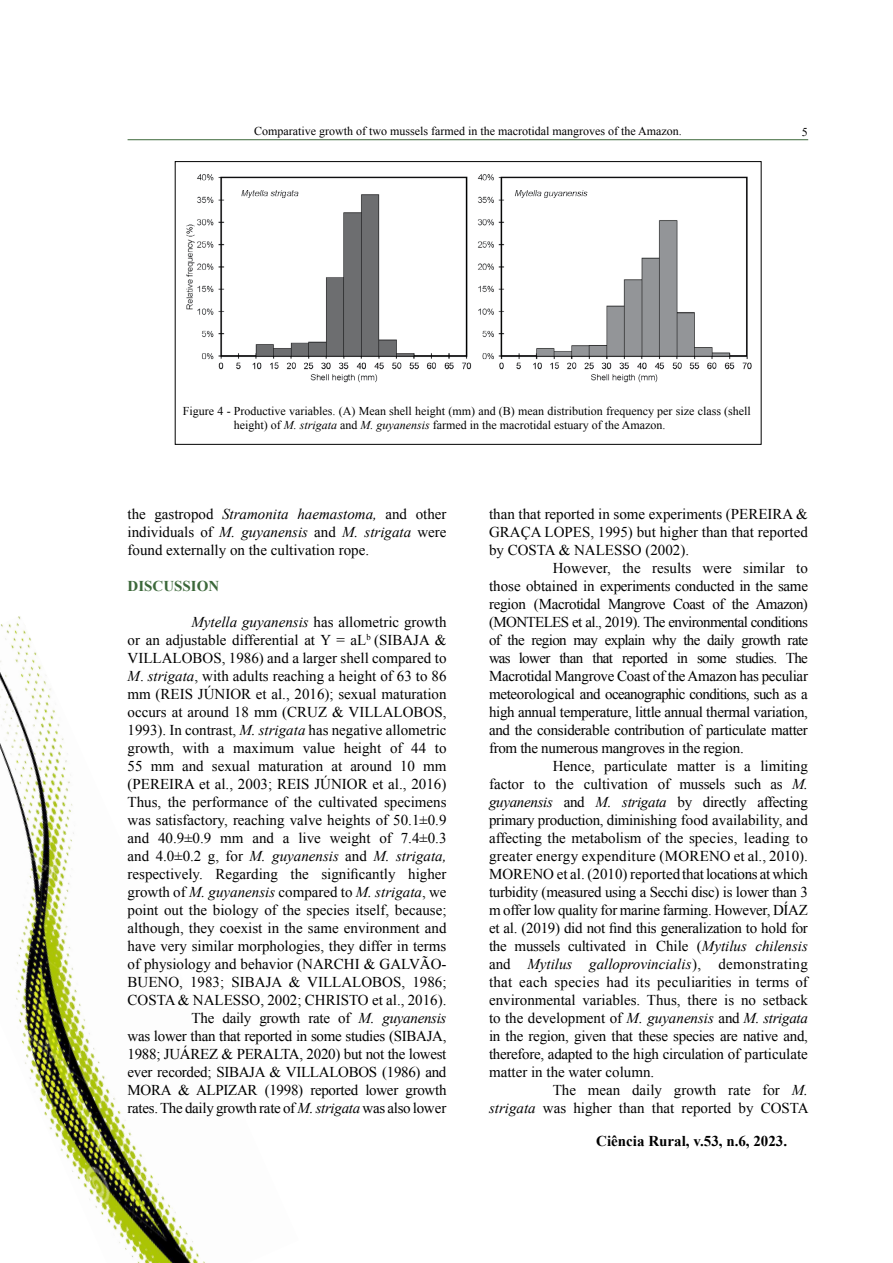
<style>
.page{position:relative;width:893px;height:1263px;background:#fff}
.page>*{position:absolute;margin:0;border:0;box-sizing:border-box;transform-origin:0 0}
.t1{font:15px/18px "Times New Roman";color:#000;text-align:justify}
.t2{font:15px "Times New Roman";letter-spacing:-.02em;color:#000}
.t3{font:15px "Times New Roman";letter-spacing:-.04em;color:#000}
.t4{font:15px "Times New Roman";letter-spacing:.02em;color:#000}
.t5{font:italic 15px "Times New Roman";color:#000}
.t6{font:700 15px "Times New Roman";color:#000}
.t7{font:700 15px "Times New Roman";color:#3c683a}
.t8{font:12px/14.4px "Times New Roman";color:#000}
.s1{font-style:italic}
.s2{font-style:normal}
</style>
<div class="page">
<hr style="left:128px;top:139px;width:680px;height:1px;background:#3c683a">
<img style="left:0;top:616px;width:205px;height:647px">
<img style="left:186px;top:174px;width:566px;height:209px">
<div style="left:175px;top:161px;width:586px;height:284px;border:1px solid #000"></div>
<p class="t8" style="left:254px;top:124px;width:429px">Comparative growth of two mussels farmed in the macrotidal mangroves of the Amazon.</p>
<p class="t8" style="left:802px;top:124px;width:7px">5</p>
<p class="t8" style="left:234px;top:404px;width:519px;text-indent:-51px">Figure 4 - Productive variables. (A) Mean shell height (mm) and (B) mean distribution frequency per size class (shell height) of <span class="s1">M. strigata</span> and <span class="s1">M. guyanensis</span> farmed in the macrotidal estuary of the Amazon.</p>
<p class="t1" style="left:128px;top:504px;width:320px">the gastropod <span class="s1">Stramonita haemastoma,</span> and other individuals of <span class="s1">M. guyanensis</span> and <span class="s1">M. strigata</span> were found externally on the cultivation rope.</p>
<p class="t7" style="left:128px;top:575px;width:93px">DISCUSSION</p>
<p class="t1" style="left:128px;top:612px;width:320px;text-align:right"><span class="s1">Mytella guyanensis</span> has allometric growth<br>or an adjustable differential at Y = aL<sup>b</sup> (SIBAJA &amp; VILLALOBOS, 1986) and a larger shell compared to <span class="s1">M</span>. <span class="s1">strigata</span>, with adults reaching a height of 63 to 86 mm (REIS JÚNIOR et al., 2016); sexual maturation occurs at around 18 mm (CRUZ &amp; VILLALOBOS, 1993). In contrast, <span class="s1">M. strigata</span> has negative allometric growth, with a maximum value height of 44 to 55 mm and sexual maturation at around 10 mm (PEREIRA et al., 2003; REIS JÚNIOR et al., 2016)<br>Thus, the performance of the cultivated specimens was satisfactory, reaching valve heights of 50.1±0.9 and 40.9±0.9 mm and a live weight of 7.4±0.3 and 4.0±0.2 g, for <span class="s1">M. guyanensis</span> and <span class="s1">M. strigata, </span>respectively. Regarding the significantly higher growth of <span class="s1">M. guyanensis</span> compared to <span class="s1">M. strigata</span>, we point out the biology of the species itself, because; although, they coexist in the same environment and have very similar morphologies, they differ in terms of physiology and behavior (NARCHI &amp; GALVÃO-BUENO, 1983; SIBAJA &amp; VILLALOBOS, 1986; COSTA &amp; NALESSO, 2002; CHRISTO et al., 2016).<br>The daily growth rate of <span class="s1">M. guyanensis<br></span>was lower than that reported in some studies (SIBAJA, 1988; JUÁREZ &amp; PERALTA, 2020) but not the lowest ever recorded; SIBAJA &amp; VILLALOBOS (1986) and MORA &amp; ALPIZAR (1998) reported lower growth rates. The daily growth rate of <span class="s1">M. strigata</span> was also lower</p>
<p class="t1" style="left:489px;top:504px;width:320px">than that reported in some experiments (PEREIRA &amp;</p>
<p class="t1" style="left:489px;top:522px;width:320px">GRAÇA LOPES, 1995) but higher than that reported</p>
<p class="t1" style="left:489px;top:540px;width:202px">by COSTA &amp; NALESSO (2002).</p>
<p class="t1" style="left:553px;top:558px;width:257px">However, the results were similar to</p>
<p class="t2" style="left:489px;top:575px;width:320px">those obtained in experiments conducted in the same</p>
<p class="t3" style="left:489px;top:593px;width:320px">region (Macrotidal Mangrove Coast of the Amazon)</p>
<p class="t3" style="left:489px;top:611px;width:320px">(MONTELES et al., 2019). The environmental conditions</p>
<p class="t3" style="left:489px;top:629px;width:320px">of the region may explain why the daily growth rate</p>
<p class="t3" style="left:489px;top:647px;width:320px">was lower than that reported in some studies. The</p>
<p class="t2" style="left:489px;top:665px;width:320px">Macrotidal Mangrove Coast of the Amazon has peculiar</p>
<p class="t3" style="left:489px;top:683px;width:320px">meteorological and oceanographic conditions, such as a</p>
<p class="t2" style="left:489px;top:701px;width:320px">high annual temperature, little annual thermal variation,</p>
<p class="t2" style="left:489px;top:719px;width:320px">and the considerable contribution of particulate matter</p>
<p class="t2" style="left:489px;top:737px;width:256px">from the numerous mangroves in the region.</p>
<p class="t1" style="left:553px;top:756px;width:257px">Hence, particulate matter is a limiting</p>
<p class="t1" style="left:489px;top:774px;width:320px">factor to the cultivation of mussels such as <span class="s1">M.</span></p>
<p class="t2" style="left:489px;top:791px;width:320px"><span class="s1">guyanensis</span> and <span class="s1">M. strigata</span> by directly affecting</p>
<p class="t1" style="left:489px;top:810px;width:320px">primary production, diminishing food availability, and</p>
<p class="t1" style="left:489px;top:828px;width:320px">affecting the metabolism of the species, leading to</p>
<p class="t4" style="left:489px;top:845px;width:320px">greater energy expenditure (MORENO et al., 2010).</p>
<p class="t1" style="left:489px;top:864px;width:320px">MORENO et al. (2010) reported that locations at which</p>
<p class="t2" style="left:489px;top:881px;width:320px">turbidity (measured using a Secchi disc) is lower than 3</p>
<p class="t2" style="left:489px;top:899px;width:320px">m offer low quality for marine farming. However, DÍAZ</p>
<p class="t2" style="left:489px;top:917px;width:320px">et al. (2019) did not find this generalization to hold for</p>
<p class="t2" style="left:489px;top:935px;width:320px">the mussels cultivated in Chile (<span class="s1">Mytilus chilensis</span></p>
<p class="t5" style="left:489px;top:953px;width:320px"><span class="s2">and</span> Mytilus galloprovincialis<span class="s2">), demonstrating</span></p>
<p class="t4" style="left:489px;top:971px;width:320px">that each species had its peculiarities in terms of</p>
<p class="t1" style="left:489px;top:990px;width:320px">environmental variables. Thus, there is no setback</p>
<p class="t5" style="left:489px;top:1007px;width:320px"><span class="s2">to the development of</span> M. guyanensis <span class="s2">and</span> M. strigata</p>
<p class="t2" style="left:489px;top:1025px;width:320px">in the region, given that these species are native and,</p>
<p class="t2" style="left:489px;top:1043px;width:320px">therefore, adapted to the high circulation of particulate</p>
<p class="t1" style="left:489px;top:1062px;width:167px">matter in the water column.</p>
<p class="t1" style="left:553px;top:1080px;width:257px">The mean daily growth rate for <span class="s1">M.</span></p>
<p class="t1" style="left:489px;top:1098px;width:321px"><span class="s1">strigata</span> was higher than that reported by COSTA</p>
<p class="t6" style="left:596px;top:1130px;width:192px">Ciência Rural, v.53, n.6, 2023.</p>
</div>
